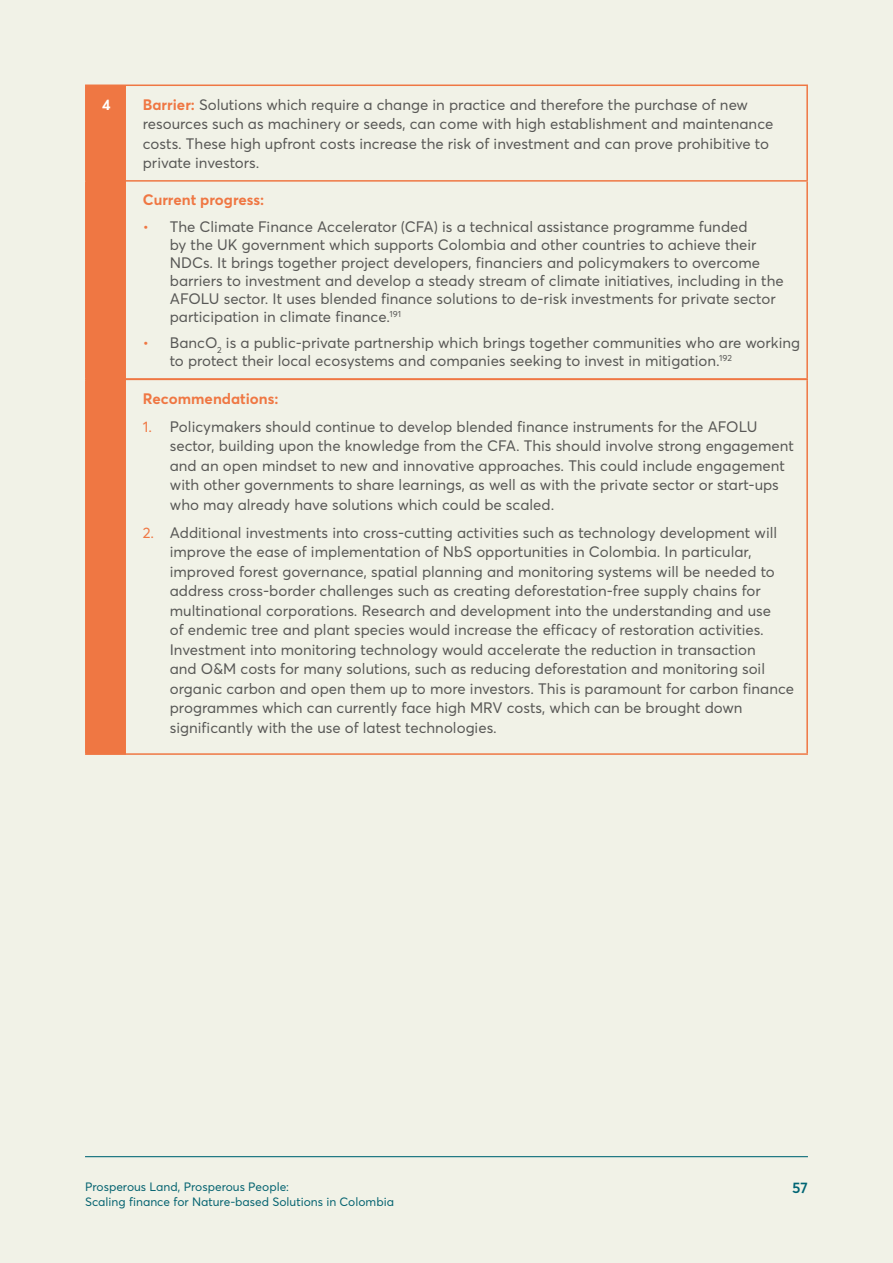
<style>
.page{position:relative;width:893px;height:1263px;background:#f1f2e7}
.page>*{position:absolute;margin:0;border:0;box-sizing:border-box;transform-origin:0 0}
.t1{font:15px/19.5px "Averta Std";color:#585856}
.t2{font:700 15px "Averta Std";color:#ef7743}
.t3{font:600 15px "Averta Std";color:#006574}
.t4{font:700 15px "Averta Std";color:#fff}
.t5{font:12px/15px "Averta Std";color:#066471}
.s1{font-weight:700;color:#ef7743}
.s2{color:#ef7743}
</style>
<div class="page">
<hr style="left:85px;top:85px;width:723px;height:1px;background:#ef7743">
<hr style="left:85px;top:86px;width:2px;height:94px;background:#ef7743">
<hr style="left:806px;top:86px;width:2px;height:94px;background:#ef7743">
<hr style="left:85px;top:180px;width:723px;height:2px;background:#ef7743">
<hr style="left:85px;top:182px;width:2px;height:196px;background:#ef7743">
<hr style="left:806px;top:182px;width:2px;height:196px;background:#ef7743">
<hr style="left:85px;top:378px;width:723px;height:2px;background:#ef7743">
<div style="left:86px;top:85px;width:40px;height:670px;background:#ef7743"></div>
<hr style="left:85px;top:380px;width:2px;height:373px;background:#ef7743">
<hr style="left:806px;top:380px;width:2px;height:373px;background:#ef7743">
<hr style="left:85px;top:753px;width:723px;height:2px;background:#ef7743">
<hr style="left:85px;top:1156px;width:723px;height:1px;background:#006574">
<p class="t4" style="left:102px;top:95px;width:10px">4</p>
<p class="t1" style="left:143px;top:94px;width:632px"><span class="s1">Barrier:</span> Solutions which require a change in practice and therefore the purchase of new resources such as machinery or seeds, can come with high establishment and maintenance costs. These high upfront costs increase the risk of investment and can prove prohibitive to private investors.</p>
<p class="t2" style="left:143px;top:190px;width:123px">Current progress:</p>
<p class="t1" style="left:170px;top:217px;width:615px;line-height:18px;text-indent:-27px"><span class="s2">•</span> The Climate Finance Accelerator (CFA) is a technical assistance programme funded<br>by the UK government which supports Colombia and other countries to achieve their NDCs. It brings together project developers, financiers and policymakers to overcome barriers to investment and develop a steady stream of climate initiatives, including in the AFOLU sector. It uses blended finance solutions to de-risk investments for private sector participation in climate finance.<sup>191</sup></p>
<p class="t1" style="left:170px;top:334px;width:632px;line-height:18px;text-indent:-27px"><span class="s2">•</span> BancO<sub>2</sub> is a public-private partnership which brings together communities who are working to protect their local ecosystems and companies seeking to invest in mitigation.<sup>192</sup></p>
<p class="t2" style="left:143px;top:389px;width:137px">Recommendations:</p>
<p class="t1" style="left:170px;top:417px;width:626px;text-indent:-27px"><span class="s2">1.</span> Policymakers should continue to develop blended finance instruments for the AFOLU sector, building upon the knowledge from the CFA. This should involve strong engagement and an open mindset to new and innovative approaches. This could include engagement with other governments to share learnings, as well as with the private sector or start-ups who may already have solutions which could be scaled.</p>
<p class="t1" style="left:170px;top:523px;width:626px;text-indent:-27px"><span class="s2">2.</span> Additional investments into cross-cutting activities such as technology development will improve the ease of implementation of NbS opportunities in Colombia. In particular, improved forest governance, spatial planning and monitoring systems will be needed to address cross-border challenges such as creating deforestation-free supply chains for multinational corporations. Research and development into the understanding and use<br>of endemic tree and plant species would increase the efficacy of restoration activities.<br>Investment into monitoring technology would accelerate the reduction in transaction<br>and O&amp;M costs for many solutions, such as reducing deforestation and monitoring soil organic carbon and open them up to more investors. This is paramount for carbon finance programmes which can currently face high MRV costs, which can be brought down significantly with the use of latest technologies.</p>
<p class="t5" style="left:85px;top:1179px;width:310px">Prosperous Land, Prosperous People:<br>Scaling finance for Nature-based Solutions in Colombia</p>
<p class="t3" style="left:792px;top:1178px;width:17px">57</p>
</div>
